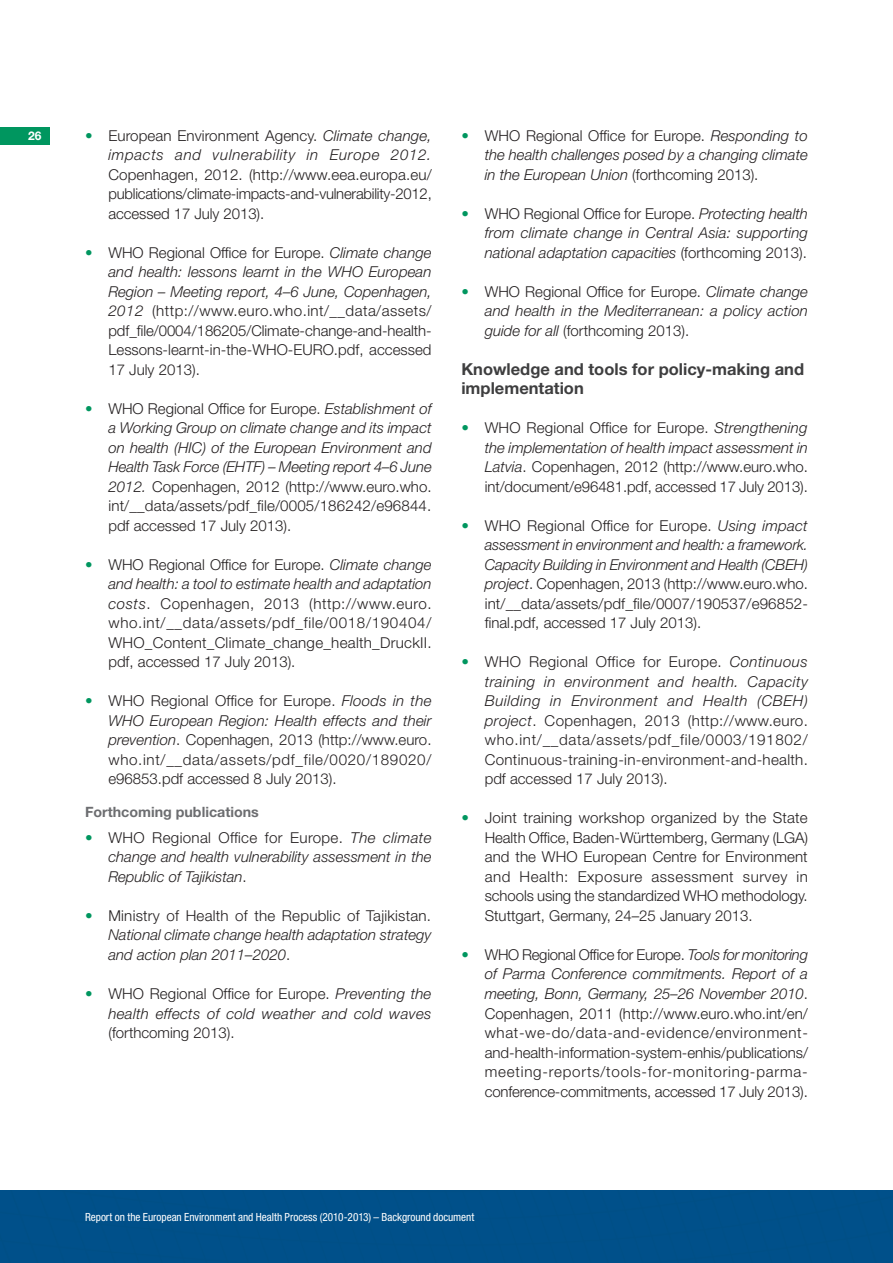
<style>
.page{position:relative;width:893px;height:1263px;background:#fff}
.page>*{position:absolute;margin:0;border:0;box-sizing:border-box;transform-origin:0 0}
.t1{font:700 16.5px/19.5px "Helvetica Neue LT Std";color:#3e3e3f}
.t2{font:300 15px/19.5px "Helvetica Neue LT Std";color:#231f20;text-align:justify}
.t3{font:italic 300 15px/19.5px "Helvetica Neue LT Std";color:#231f20;text-align:justify}
.t4{font:italic 300 15px/19.5px "Helvetica Neue LT Std";letter-spacing:.04em;color:#231f20;text-align:right}
.t5{font:700 14.25px "Helvetica Neue LT Std";color:#6c6d70}
.t6{font:700 12px "Helvetica Neue LT Std";color:#fff}
.t7{font:condensed 11.25px "Helvetica Neue LT Std";letter-spacing:-.005em;color:#fff}
.s1{font-style:normal;color:#00965f}
.s2{font-style:normal}
.s3{color:#00965f}
.s4{font-style:italic}
</style>
<div class="page">
<div style="left:0;top:1191px;width:893px;height:72px;background:#00508a"></div>
<div style="left:0;top:128px;width:50px;height:17px;background:#00965f"></div>
<p class="t6" style="left:28px;top:129px;width:15px">26</p>
<p class="t4" style="left:85px;top:126px;width:348px"><span class="s1">•</span> <span class="s2">European Environment Agency.</span> Climate change, impacts and vulnerability in Europe 2012.</p>
<p class="t2" style="left:108px;top:164px;width:325px">Copenhagen, 2012. (http://www.eea.europa.eu/ publications/climate-impacts-and-vulnerability-2012, accessed 17 July 2013).</p>
<p class="t2" style="left:108px;top:242px;width:325px;text-indent:-23px"><span class="s3">•</span> WHO Regional Office for Europe. <span class="s4">Climate change and health: lessons learnt in the WHO European Region – Meeting report, 4–6 June, Copenhagen, 2012</span> (http://www.euro.who.int/__data/assets/ pdf_file/0004/186205/Climate-change-and-health-Lessons-learnt-in-the-WHO-EURO.pdf, accessed 17 July 2013).</p>
<p class="t3" style="left:108px;top:399px;width:325px;text-indent:-23px"><span class="s1">•</span> <span class="s2">WHO Regional Office for Europe.</span> Establishment of a Working Group on climate change and its impact on health (HIC) of the European Environment and Health Task Force (EHTF) – Meeting report 4–6 June 2012. <span class="s2">Copenhagen, 2012 (http://www.euro.who. int/__data/assets/pdf_file/0005/186242/e96844. pdf accessed 17 July 2013).</span></p>
<p class="t2" style="left:108px;top:554px;width:325px;text-indent:-23px"><span class="s3">•</span> WHO Regional Office for Europe. <span class="s4">Climate change and health: a tool to estimate health and adaptation costs</span>. Copenhagen, 2013 (http://www.euro. who.int/__data/assets/pdf_file/0018/190404/ WHO_Content_Climate_change_health_DruckII. pdf, accessed 17 July 2013).</p>
<p class="t2" style="left:108px;top:691px;width:325px;text-indent:-23px"><span class="s3">•</span> WHO Regional Office for Europe. <span class="s4">Floods in the WHO European Region: Health effects and their prevention</span>. Copenhagen, 2013 (http://www.euro. who.int/__data/assets/pdf_file/0020/189020/ e96853.pdf accessed 8 July 2013).</p>
<p class="t5" style="left:85px;top:803px;width:175px">Forthcoming publications</p>
<p class="t3" style="left:108px;top:828px;width:325px;text-indent:-23px"><span class="s1">•</span> <span class="s2">WHO Regional Office for Europe.</span> The climate change and health vulnerability assessment in the Republic of Tajikistan<span class="s2">.</span></p>
<p class="t3" style="left:108px;top:906px;width:325px;text-indent:-23px"><span class="s1">•</span> <span class="s2">Ministry of Health of the Republic of Tajikistan.<br></span>National climate change health adaptation strategy and action plan 2011–2020<span class="s2">.</span></p>
<p class="t3" style="left:85px;top:984px;width:348px;text-align:right"><span class="s1">•</span> <span class="s2">WHO Regional Office for Europe.</span> Preventing the health effects of cold weather and cold waves</p>
<p class="t2" style="left:108px;top:1022px;width:128px">(forthcoming 2013).</p>
<p class="t3" style="left:485px;top:126px;width:325px;text-indent:-23px"><span class="s1">•</span> <span class="s2">WHO Regional Office for Europe.</span> Responding to the health challenges posed by a changing climate in the European Union <span class="s2">(forthcoming 2013).</span></p>
<p class="t3" style="left:485px;top:204px;width:325px;text-indent:-23px"><span class="s1">•</span> <span class="s2">WHO Regional Office for Europe.</span> Protecting health from climate change in Central Asia: supporting national adaptation capacities <span class="s2">(forthcoming 2013).</span></p>
<p class="t3" style="left:485px;top:282px;width:325px;text-indent:-23px"><span class="s1">•</span> <span class="s2">WHO Regional Office for Europe.</span> Climate change and health in the Mediterranean: a policy action guide for all <span class="s2">(forthcoming 2013).</span></p>
<p class="t1" style="left:461px;top:359px;width:344px">Knowledge and tools for policy-making and implementation</p>
<p class="t2" style="left:485px;top:418px;width:325px;text-indent:-23px"><span class="s3">•</span> WHO Regional Office for Europe. <span class="s4">Strengthening the implementation of health impact assessment in Latvia</span>. Copenhagen, 2012 (http://www.euro.who. int/document/e96481.pdf, accessed 17 July 2013).</p>
<p class="t2" style="left:485px;top:515px;width:325px;text-indent:-23px"><span class="s3">•</span> WHO Regional Office for Europe. <span class="s4">Using impact assessment in environment and health: a framework.<br>Capacity Building in Environment and Health (CBEH) project</span>. Copenhagen, 2013 (http://www.euro.who. int/__data/assets/pdf_file/0007/190537/e96852- final.pdf, accessed 17 July 2013).</p>
<p class="t2" style="left:485px;top:652px;width:325px;text-indent:-23px"><span class="s3">•</span> WHO Regional Office for Europe. <span class="s4">Continuous training in environment and health. Capacity Building in Environment and Health (CBEH) project</span>. Copenhagen, 2013 (http://www.euro. who.int/__data/assets/pdf_file/0003/191802/ Continuous-training-in-environment-and-health. pdf accessed 17 July 2013).</p>
<p class="t2" style="left:485px;top:808px;width:325px;text-indent:-23px"><span class="s3">•</span> Joint training workshop organized by the State Health Office, Baden-Württemberg, Germany (LGA) and the WHO European Centre for Environment and Health: Exposure assessment survey in schools using the standardized WHO methodology.<br>Stuttgart, Germany, 24–25 January 2013.</p>
<p class="t2" style="left:485px;top:944px;width:325px;text-indent:-23px"><span class="s3">•</span> WHO Regional Office for Europe. <span class="s4">Tools for monitoring of Parma Conference commitments. Report of a meeting, Bonn, Germany, 25–26 November 2010</span>.<br>Copenhagen, 2011 (http://www.euro.who.int/en/ what-we-do/data-and-evidence/environment&shy;and-health-information-system-enhis/publications/ meeting-reports/tools-for-monitoring-parma&shy;conference-commitments, accessed 17 July 2013).</p>
<p class="t7" style="left:85px;top:1211px;width:391px">Report on the European Environment and Health Process (2010-2013) – Background document</p>
</div>
